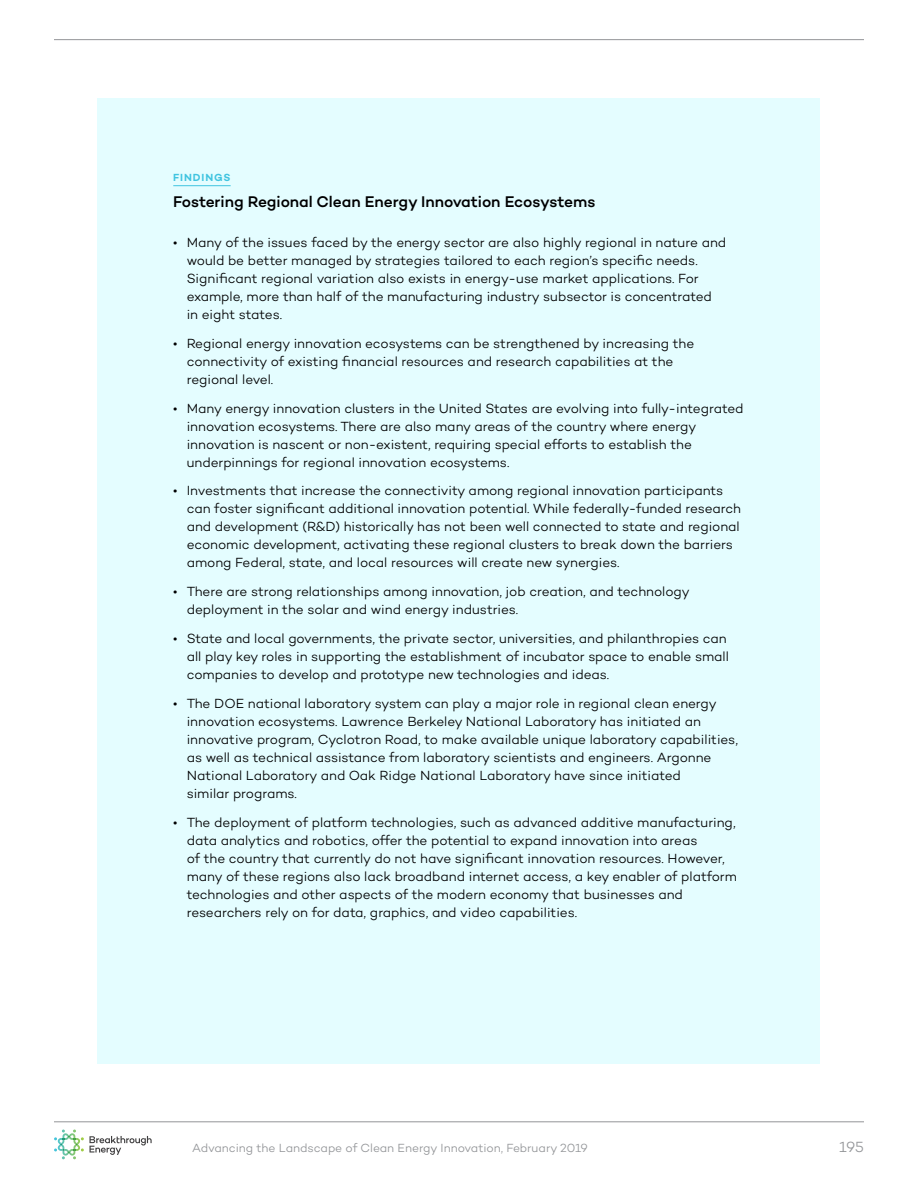
<style>
.page{position:relative;width:918px;height:1188px;background:#fff}
.page>*{position:absolute;margin:0;border:0;box-sizing:border-box;transform-origin:0 0}
.t1{font:500 15.75px "Campton";letter-spacing:-.005em;color:#000}
.t2{font:300 15px "Campton";color:#939598}
.t3{font:300 13.5px/18px "Campton";letter-spacing:-.005em;color:#000}
.t4{font:300 12px "Campton";letter-spacing:-.005em;color:#939598}
.t5{font:600 10.5px "Campton";letter-spacing:.085em;color:#40c4e0}
</style>
<div class="page">
<hr style="left:54px;top:1121px;width:810px;height:1px;background:#939598">
<hr style="left:54px;top:39px;width:810px;height:1px;background:#939598">
<div style="left:98px;top:98px;width:722px;height:966px;background:#e4fdff"></div>
<svg style="left:54px;top:1129px;width:98px;height:31px"></svg>
<hr style="left:173px;top:185px;width:58px;height:1px;background:#40c4e0">
<p class="t5" style="left:173px;top:171px;width:59px">FINDINGS</p>
<p class="t1" style="left:173px;top:191px;width:424px">Fostering Regional Clean Energy Innovation Ecosystems</p>
<p class="t3" style="left:187px;top:233px;width:541px;text-indent:-14px">• Many of the issues faced by the energy sector are also highly regional in nature and would be better managed by strategies tailored to each region’s specific needs.<br>Significant regional variation also exists in energy-use market applications. For example, more than half of the manufacturing industry subsector is concentrated in eight states.</p>
<p class="t3" style="left:187px;top:334px;width:509px;text-indent:-14px">• Regional energy innovation ecosystems can be strengthened by increasing the connectivity of existing financial resources and research capabilities at the regional level.</p>
<p class="t3" style="left:187px;top:399px;width:558px;text-indent:-14px">• Many energy innovation clusters in the United States are evolving into fully-integrated innovation ecosystems. There are also many areas of the country where energy innovation is nascent or non-existent, requiring special efforts to establish the underpinnings for regional innovation ecosystems.</p>
<p class="t3" style="left:187px;top:482px;width:556px;text-indent:-14px">• Investments that increase the connectivity among regional innovation participants can foster significant additional innovation potential. While federally-funded research and development (R&amp;D) historically has not been well connected to state and regional economic development, activating these regional clusters to break down the barriers among Federal, state, and local resources will create new synergies.</p>
<p class="t3" style="left:187px;top:582px;width:505px;text-indent:-14px">• There are strong relationships among innovation, job creation, and technology deployment in the solar and wind energy industries.</p>
<p class="t3" style="left:187px;top:629px;width:544px;text-indent:-14px">• State and local governments, the private sector, universities, and philanthropies can all play key roles in supporting the establishment of incubator space to enable small companies to develop and prototype new technologies and ideas.</p>
<p class="t3" style="left:187px;top:694px;width:553px;text-indent:-14px">• The DOE national laboratory system can play a major role in regional clean energy innovation ecosystems. Lawrence Berkeley National Laboratory has initiated an innovative program, Cyclotron Road, to make available unique laboratory capabilities, as well as technical assistance from laboratory scientists and engineers. Argonne National Laboratory and Oak Ridge National Laboratory have since initiated<br>similar programs.</p>
<p class="t3" style="left:187px;top:813px;width:552px;text-indent:-14px">• The deployment of platform technologies, such as advanced additive manufacturing, data analytics and robotics, offer the potential to expand innovation into areas<br>of the country that currently do not have significant innovation resources. However, many of these regions also lack broadband internet access, a key enabler of platform technologies and other aspects of the modern economy that businesses and researchers rely on for data, graphics, and video capabilities.</p>
<p class="t4" style="left:192px;top:1141px;width:397px">Advancing the Landscape of Clean Energy Innovation, February 2019</p>
<p class="t2" style="left:839px;top:1138px;width:26px">195</p>
</div>
